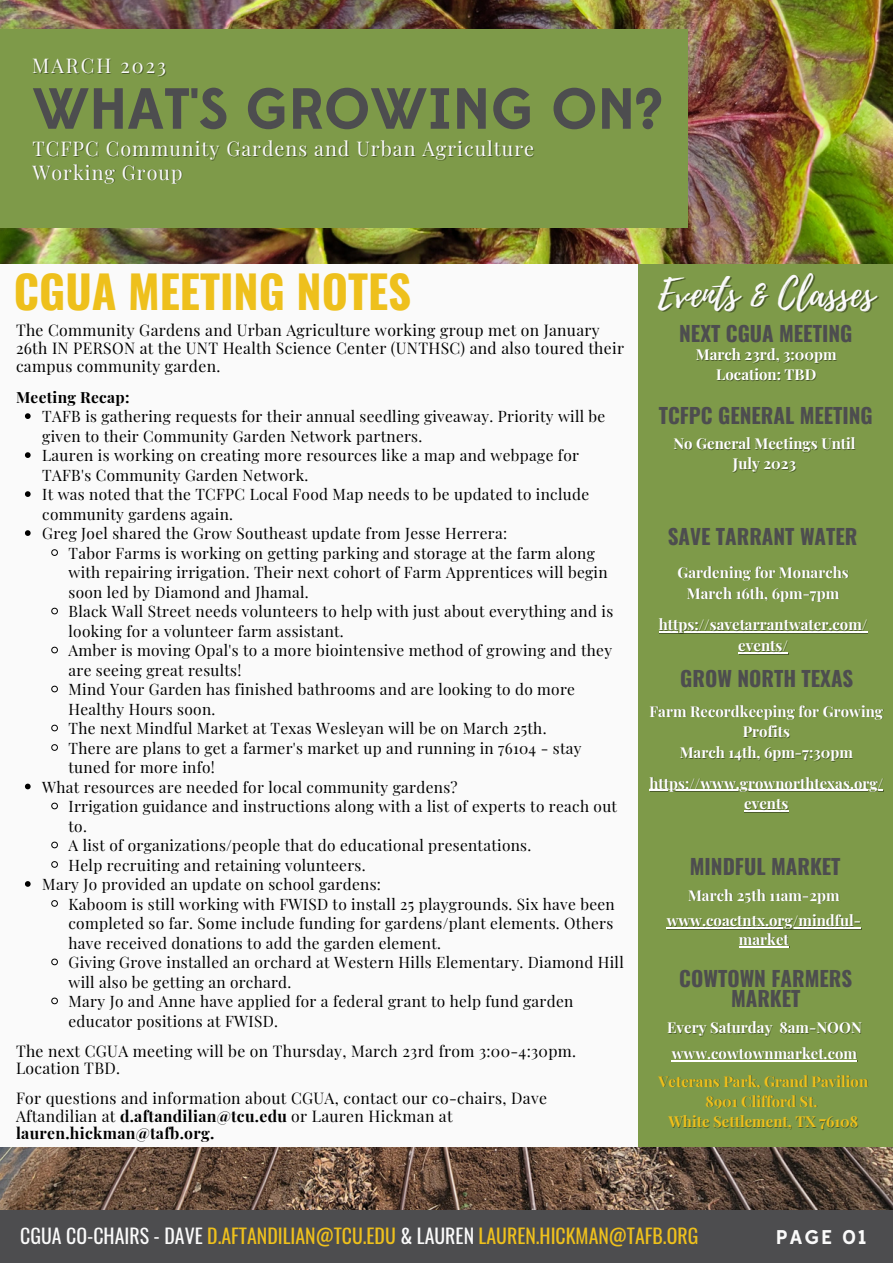
<style>
.page{position:relative;width:893px;height:1264px;background:#fff}
.page>*{position:absolute;margin:0;border:0;box-sizing:border-box;transform-origin:0 0}
.t1{font:700 57.9px "Edmondsans";color:#4d4d4f}
.t2{font:700 45px "Oswald";color:#eec01c}
.t3{font:37.5px "Playlist Script";color:#fafafa}
.t4{font:700 21px/20.2px "Oswald";color:#4d4d4f;text-align:center}
.t5{font:19.8px "Oswald";color:#eec01c}
.t6{font:19.8px/23.5px "Playfair Display";letter-spacing:.05em;color:#fafafa}
.t7{font:19.8px "Playfair Display";letter-spacing:.1em;color:#fafafa}
.t8{font:700 19.8px "Edmondsans";letter-spacing:.1em;color:#fafafa}
.t9{font:15.75px/17.9px "Playfair Display";letter-spacing:.02em;color:#000}
.t10{font:15.45px/19.5px "Playfair Display";letter-spacing:.02em;color:#000}
.t11{font:700 15.45px "Playfair Display";letter-spacing:.02em;color:#000}
.t12{font:700 15px/20.5px "Playfair Display";color:#fff;text-align:center}
.t13{font:700 15px/20.2px "Playfair Display";color:#eec01c;text-align:center}
.s1{color:rgb(0 0 0/.4)}
.s2{font-weight:700}
.s3{color:#fafafa}
</style>
<div class="page">
<div style="left:0;top:0;width:892px;height:1262px;background:#fafafa"></div>
<div style="left:638px;top:264px;width:254px;height:894px;background:#7e9a49"></div>
<img style="left:0;top:0;width:892px;height:263px">
<div style="left:0;top:30px;width:687px;height:197px;background:#7e9a49"></div>
<div style="left:0;top:1209px;width:892px;height:53px;background:#4d4d4f"></div>
<img style="left:1px;top:1147px;width:891px;height:62px">
<svg style="left:25px;top:413px;width:6px;height:6px"></svg>
<svg style="left:25px;top:452px;width:6px;height:6px"></svg>
<svg style="left:25px;top:491px;width:6px;height:6px"></svg>
<svg style="left:25px;top:530px;width:6px;height:6px"></svg>
<svg style="left:51px;top:549px;width:7px;height:7px"></svg>
<svg style="left:51px;top:607px;width:7px;height:8px"></svg>
<svg style="left:51px;top:646px;width:7px;height:8px"></svg>
<svg style="left:51px;top:685px;width:7px;height:8px"></svg>
<svg style="left:51px;top:724px;width:7px;height:7px"></svg>
<svg style="left:51px;top:744px;width:7px;height:7px"></svg>
<svg style="left:25px;top:783px;width:6px;height:6px"></svg>
<svg style="left:51px;top:802px;width:7px;height:7px"></svg>
<svg style="left:51px;top:841px;width:7px;height:7px"></svg>
<svg style="left:51px;top:861px;width:7px;height:7px"></svg>
<svg style="left:25px;top:881px;width:6px;height:5px"></svg>
<svg style="left:51px;top:900px;width:7px;height:7px"></svg>
<svg style="left:51px;top:958px;width:7px;height:7px"></svg>
<svg style="left:51px;top:997px;width:7px;height:7px"></svg>
<hr style="left:671px;top:1059px;width:186px;height:2px;background:#fff">
<hr style="left:659px;top:631px;width:209px;height:2px;background:#fff">
<hr style="left:658px;top:631px;width:209px;height:1px;background:#fff">
<hr style="left:739px;top:652px;width:49px;height:2px;background:#fff">
<hr style="left:738px;top:652px;width:50px;height:1px;background:#fff">
<hr style="left:667px;top:928px;width:194px;height:1px;background:#fff">
<hr style="left:666px;top:927px;width:195px;height:1px;background:#fff">
<hr style="left:739px;top:946px;width:50px;height:1px;background:#fff">
<hr style="left:738px;top:945px;width:50px;height:2px;background:#fff">
<hr style="left:649px;top:789px;width:234px;height:2px;background:#fff">
<hr style="left:744px;top:811px;width:45px;height:1px;background:#fff">
<hr style="left:744px;top:810px;width:44px;height:1px;background:#fff">
<p class="t7" style="left:32px;top:51px;width:135px">MARCH 2023</p>
<h1 class="t1" style="left:32px;top:85px;width:631px">WHAT'S GROWING ON?</h1>
<p class="t6" style="left:32px;top:136px;width:503px"><span class="s1">T</span>CFPC Community Gardens and Urban Agriculture<br>Working Group</p>
<h2 class="t2" style="left:14px;top:256px;width:399px">CGUA MEETING NOTES</h2>
<h3 class="t3" style="left:658px;top:266px;width:218px">Events &amp; Classes</h3>
<h3 class="t4" style="left:679px;top:322px;width:175px">NEXT CGUA MEETING</h3>
<p class="t12" style="left:695px;top:343px;width:142px">March 23rd, 3:00pm<br>Location: TBD</p>
<h3 class="t4" style="left:658px;top:404px;width:216px">TCFPC GENERAL MEETING</h3>
<p class="t12" style="left:673px;top:432px;width:184px">No General Meetings Until<br>July 2023</p>
<p class="t9" style="left:16px;top:320px;width:609px">The Community Gardens and Urban Agriculture working group met on January<br>26th IN PERSON at the UNT Health Science Center (UNTHSC) and also toured their campus community garden.</p>
<p class="t11" style="left:16px;top:386px;width:115px">Meeting Recap:</p>
<p class="t10" style="left:42px;top:406px;width:564px">TAFB is gathering requests for their annual seedling giveaway. Priority will be given to their Community Garden Network partners.<br>Lauren is working on creating more resources like a map and webpage for TAFB's Community Garden Network.<br>It was noted that the TCFPC Local Food Map needs to be updated to include community gardens again.<br>Greg Joel shared the Grow Southeast update from Jesse Herrera:</p>
<p class="t10" style="left:68px;top:542px;width:528px">Tabor Farms is working on getting parking and storage at the farm along</p>
<p class="t10" style="left:68px;top:562px;width:540px">with repairing irrigation. Their next cohort of Farm Apprentices will begin</p>
<p class="t10" style="left:68px;top:581px;width:242px">soon led by Diamond and Jhamal.</p>
<p class="t10" style="left:68px;top:601px;width:546px">Black Wall Street needs volunteers to help with just about everything and is</p>
<p class="t10" style="left:68px;top:620px;width:277px">looking for a volunteer farm assistant.</p>
<p class="t10" style="left:68px;top:640px;width:545px">Amber is moving Opal's to a more biointensive method of growing and they</p>
<p class="t10" style="left:68px;top:659px;width:174px">are seeing great results!</p>
<p class="t10" style="left:68px;top:679px;width:508px">Mind Your Garden has finished bathrooms and are looking to do more</p>
<p class="t10" style="left:68px;top:698px;width:148px">Healthy Hours soon.</p>
<p class="t10" style="left:68px;top:718px;width:479px">The next Mindful Market at Texas Wesleyan will be on March 25th.</p>
<p class="t10" style="left:68px;top:737px;width:514px">There are plans to get a farmer's market up and running in 76104 - stay</p>
<p class="t10" style="left:68px;top:757px;width:148px">tuned for more info!</p>
<p class="t10" style="left:42px;top:776px;width:417px">What resources are needed for local community gardens?</p>
<p class="t10" style="left:68px;top:796px;width:550px">Irrigation guidance and instructions along with a list of experts to reach out</p>
<p class="t10" style="left:68px;top:815px;width:20px">to.</p>
<p class="t10" style="left:68px;top:834px;width:464px">A list of organizations/people that do educational presentations.</p>
<p class="t10" style="left:68px;top:854px;width:298px">Help recruiting and retaining volunteers.</p>
<p class="t10" style="left:42px;top:873px;width:340px">Mary Jo provided an update on school gardens:</p>
<p class="t10" style="left:68px;top:893px;width:547px">Kaboom is still working with FWISD to install 25 playgrounds. Six have been</p>
<p class="t10" style="left:68px;top:912px;width:546px">completed so far. Some include funding for gardens/plant elements. Others</p>
<p class="t10" style="left:68px;top:932px;width:374px">have received donations to add the garden element.</p>
<p class="t10" style="left:68px;top:951px;width:556px">Giving Grove installed an orchard at Western Hills Elementary. Diamond Hill</p>
<p class="t10" style="left:68px;top:971px;width:224px">will also be getting an orchard.</p>
<p class="t10" style="left:68px;top:990px;width:506px">Mary Jo and Anne have applied for a federal grant to help fund garden</p>
<p class="t10" style="left:68px;top:1010px;width:211px">educator positions at FWISD.</p>
<h3 class="t4" style="left:667px;top:525px;width:191px">SAVE TARRANT WATER</h3>
<p class="t12" style="left:677px;top:561px;width:173px;line-height:21px">Gardening for Monarchs<br>March 16th, 6pm-7pm</p>
<p class="t12" style="left:658px;top:613px;width:210px;line-height:21px">https://savetarrantwater.com/ events/</p>
<h3 class="t4" style="left:680px;top:667px;width:175px">GROW NORTH TEXAS</h3>
<p class="t12" style="left:649px;top:700px;width:235px">Farm Recordkeeping for Growing<br>Profits<br>March 14th, 6pm-7:30pm</p>
<p class="t12" style="left:649px;top:772px;width:235px">https://www.grownorthtexas.org/ events</p>
<h3 class="t4" style="left:689px;top:855px;width:152px">MINDFUL MARKET</h3>
<p class="t12" style="left:666px;top:881px;width:196px;line-height:25.5px">March 25th 11am-2pm www.coactntx.org/mindful-</p>
<p class="t12" style="left:738px;top:928px;width:51px">market</p>
<h3 class="t4" style="left:679px;top:967px;width:174px">COWTOWN FARMERS<br>MARKET</h3>
<p class="t12" style="left:667px;top:1014px;width:196px;line-height:25.5px">Every Saturday 8am-NOON www.cowtownmarket.com</p>
<p class="t13" style="left:658px;top:1070px;width:211px">Veterans Park, Grand Pavilion<br>8901 Clifford St.<br>White Settlement, TX 76108</p>
<p class="t9" style="left:16px;top:1041px;width:561px">The next CGUA meeting will be on Thursday, March 23rd from 3:00-4:30pm.<br>Location TBD.</p>
<p class="t9" style="left:16px;top:1088px;width:532px">For questions and information about CGUA, contact our co-chairs, Dave<br>Aftandilian at <span class="s2">d.aftandilian@tcu.edu</span> or Lauren Hickman at <span class="s2">lauren.hickman@tafb.org.</span></p>
<p class="t5" style="left:20px;top:1220px;width:679px"><span class="s3">CGUA CO-CHAIRS - DAVE</span> D.AFTANDILIAN@TCU.EDU <span class="s3">&amp; LAUREN</span> LAUREN.HICKMAN@TAFB.ORG</p>
<p class="t8" style="left:775px;top:1229px;width:92px">PAGE 01</p>
</div>
